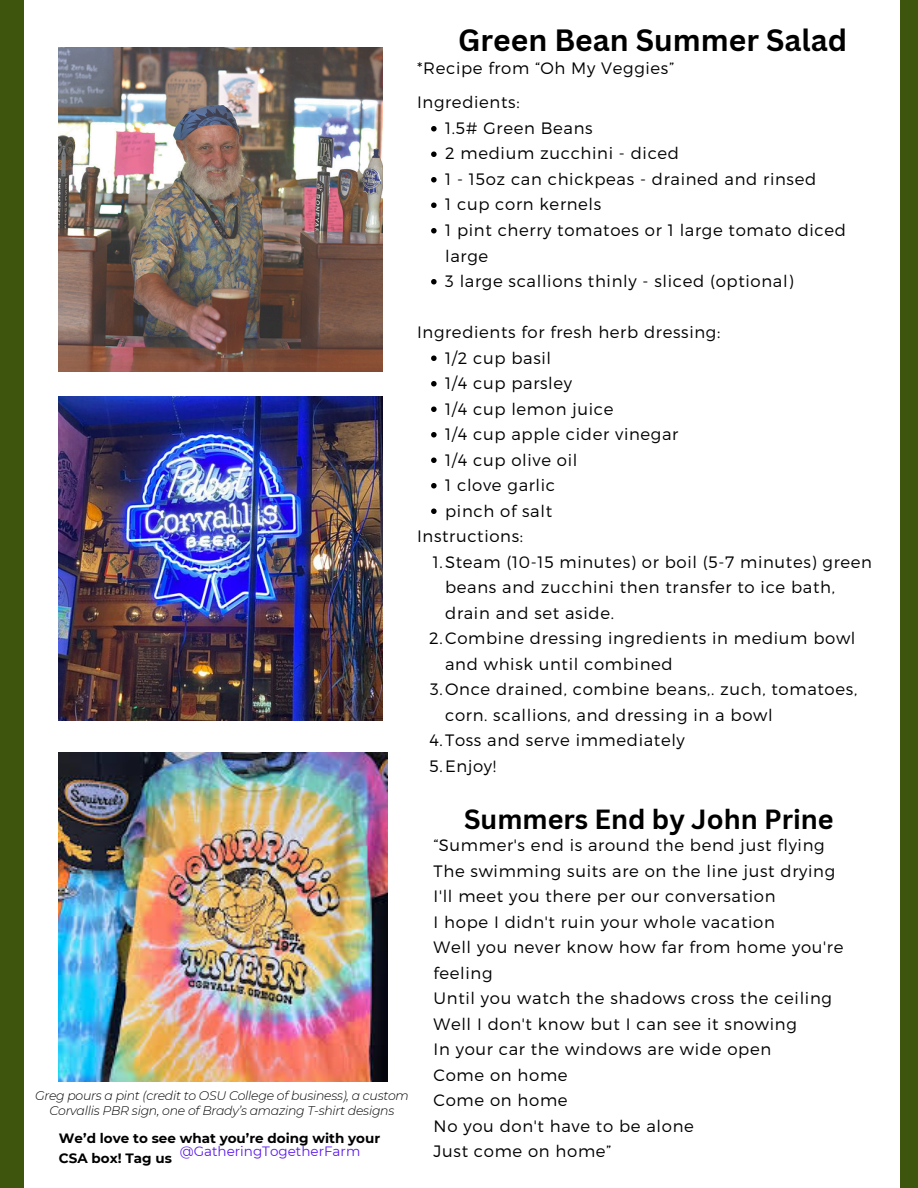
<style>
.page{position:relative;width:918px;height:1188px;background:#3d550c}
.page>*{position:absolute;margin:0;border:0;box-sizing:border-box;transform-origin:0 0}
.t1{font:700 30px "Canva Sans";color:#000}
.t2{font:700 27px "Canva Sans";color:#000}
.t3{font:300 16.5px/25.5px "Montserrat";letter-spacing:.04em;color:#000}
.t4{font:700 13.5px/20.2px "Montserrat";color:#000}
.t5{font:13.5px "Montserrat";color:#5a1be7}
.t6{font:italic 300 12.45px "Montserrat";letter-spacing:-.02em;color:#000}
</style>
<div class="page">
<div style="left:25px;top:0;width:874px;height:1188px;background:#fff"></div>
<img style="left:59px;top:48px;width:324px;height:324px">
<img style="left:59px;top:397px;width:324px;height:324px">
<img style="left:59px;top:753px;width:328px;height:328px">
<svg style="left:431px;top:126px;width:6px;height:5px"></svg>
<svg style="left:431px;top:151px;width:6px;height:6px"></svg>
<svg style="left:431px;top:177px;width:6px;height:5px"></svg>
<svg style="left:431px;top:202px;width:6px;height:6px"></svg>
<svg style="left:431px;top:228px;width:6px;height:6px"></svg>
<svg style="left:431px;top:279px;width:6px;height:6px"></svg>
<svg style="left:431px;top:356px;width:6px;height:5px"></svg>
<svg style="left:431px;top:381px;width:6px;height:6px"></svg>
<svg style="left:431px;top:407px;width:6px;height:5px"></svg>
<svg style="left:431px;top:432px;width:6px;height:6px"></svg>
<svg style="left:431px;top:458px;width:6px;height:5px"></svg>
<svg style="left:431px;top:483px;width:6px;height:6px"></svg>
<svg style="left:431px;top:509px;width:6px;height:5px"></svg>
<p class="t6" style="left:35px;top:1088px;width:375px">Greg pours a pint (credit to OSU College of business), a custom</p>
<h1 class="t6" style="left:50px;top:1103px;width:346px">Corvallis PBR sign, one of Brady’s amazing T-shirt designs</h1>
<p class="t4" style="left:59px;top:1128px;width:323px">We’d love to see what you’re doing with your<br>CSA box! Tag us</p>
<p class="t5" style="left:180px;top:1143px;width:182px">@GatheringTogetherFarm</p>
<p class="t1" style="left:458px;top:19px;width:390px">Green Bean Summer Salad</p>
<h3 class="t3" style="left:417px;top:55px;width:259px">*Recipe from “Oh My Veggies”</h3>
<p class="t3" style="left:417px;top:89px;width:104px">Ingredients:</p>
<h1 class="t3" style="left:445px;top:115px;width:149px">1.5# Green Beans</h1>
<h2 class="t3" style="left:445px;top:140px;width:236px">2 medium zucchini - diced</h2>
<h2 class="t3" style="left:445px;top:166px;width:373px">1 - 15oz can chickpeas - drained and rinsed</h2>
<p class="t3" style="left:445px;top:191px;width:158px">1 cup corn kernels</p>
<p class="t3" style="left:445px;top:217px;width:402px">1 pint cherry tomatoes or 1 large tomato diced large</p>
<p class="t3" style="left:445px;top:268px;width:350px">3 large scallions thinly - sliced (optional)</p>
<p class="t3" style="left:417px;top:319px;width:305px">Ingredients for fresh herb dressing:</p>
<p class="t3" style="left:445px;top:344px;width:108px">1/2 cup basil</p>
<p class="t3" style="left:445px;top:370px;width:129px">1/4 cup parsley</p>
<h2 class="t3" style="left:445px;top:395px;width:170px">1/4 cup lemon juice</h2>
<p class="t3" style="left:445px;top:421px;width:235px">1/4 cup apple cider vinegar</p>
<p class="t3" style="left:445px;top:446px;width:134px">1/4 cup olive oil</p>
<p class="t3" style="left:445px;top:472px;width:112px">1 clove garlic</p>
<p class="t3" style="left:445px;top:497px;width:109px">pinch of salt</p>
<p class="t3" style="left:417px;top:523px;width:108px">Instructions:</p>
<p class="t3" style="left:445px;top:548px;width:428px;text-indent:-12px">1.Steam (10-15 minutes) or boil (5-7 minutes) green beans and zucchini then transfer to ice bath, drain and set aside.</p>
<p class="t3" style="left:445px;top:625px;width:412px;text-indent:-16px">2.Combine dressing ingredients in medium bowl and whisk until combined</p>
<h2 class="t3" style="left:445px;top:676px;width:414px;text-indent:-15px">3.Once drained, combine beans,. zuch, tomatoes, corn. scallions, and dressing in a bowl</h2>
<p class="t3" style="left:429px;top:727px;width:257px">4.Toss and serve immediately</p>
<p class="t3" style="left:430px;top:752px;width:68px">5.Enjoy!</p>
<p class="t2" style="left:464px;top:800px;width:371px">Summers End by John Prine</p>
<p class="t3" style="left:434px;top:832px;width:411px">“Summer's end is around the bend just flying<br>The swimming suits are on the line just drying<br>I'll meet you there per our conversation<br>I hope I didn't ruin your whole vacation<br>Well you never know how far from home you're feeling<br>Until you watch the shadows cross the ceiling<br>Well I don't know but I can see it snowing<br>In your car the windows are wide open<br>Come on home<br>Come on home<br>No you don't have to be alone<br>Just come on home”</p>
</div>
